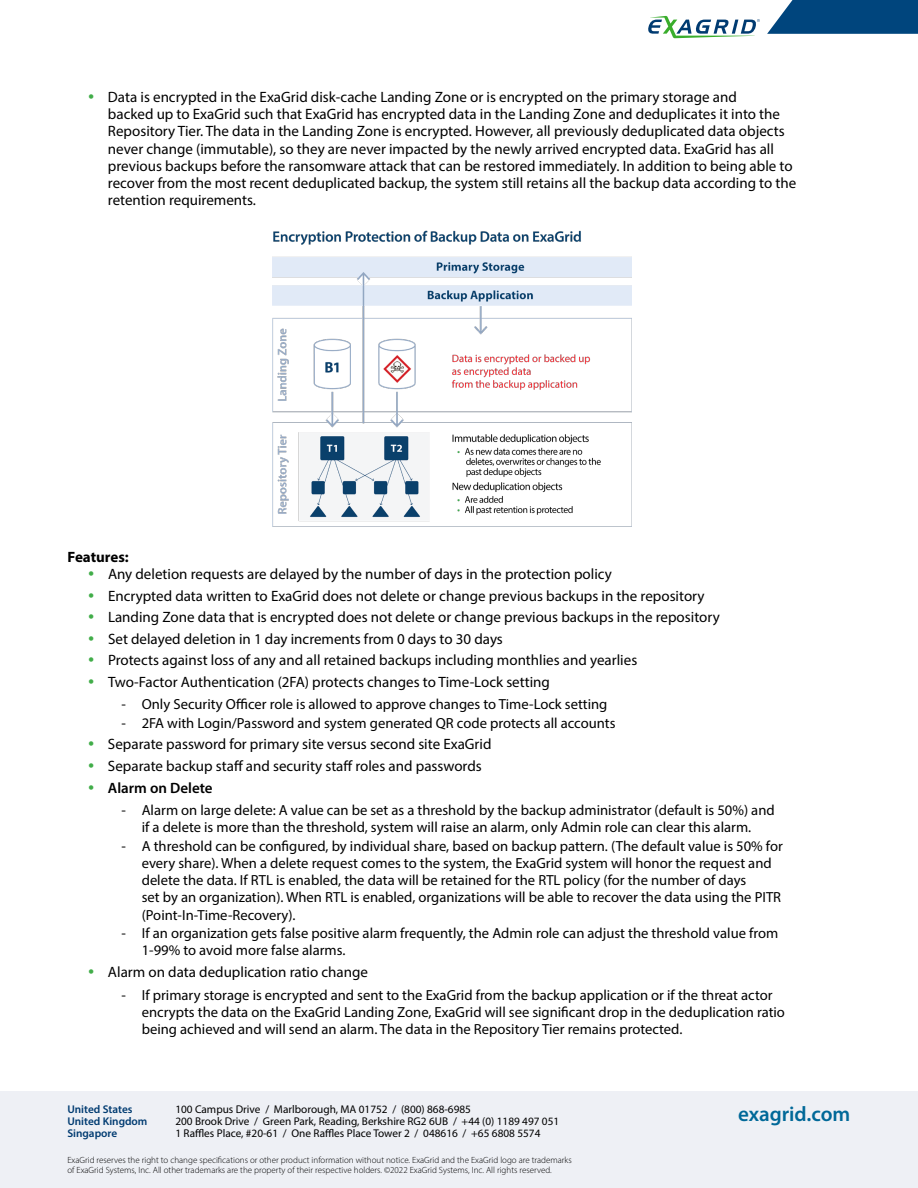
<style>
.page{position:relative;width:918px;height:1188px;background:#fff}
.page>*{position:absolute;margin:0;border:0;box-sizing:border-box;transform-origin:0 0}
.t1{font:600 21px "Myriad Pro";color:#006898}
.t2{font:15px/17.2px "Myriad Pro";color:#000}
.t3{font:600 15px "Myriad Pro";color:#000}
.t4{font:700 15px "Myriad Pro";color:#000}
.t5{font:14.7px/17.2px "Myriad Pro";color:#000}
.t6{font:11.25px "Myriad Pro";color:#000}
.t7{font:600 11.25px "Myriad Pro";color:#003b71}
.t8{font:300 9px/10.5px "Myriad Pro";color:#000}
</style>
<div class="page">
<svg style="left:648px;top:16px;width:112px;height:22px"></svg>
<svg style="left:767px;top:0;width:151px;height:34px;background:#165588"></svg>
<div style="left:0;top:1092px;width:918px;height:96px;background:#eef0f5"></div>
<img style="left:273px;top:230px;width:359px;height:296px">
<p class="t2" style="left:108px;top:88px;width:690px">Data is encrypted in the ExaGrid disk-cache Landing Zone or is encrypted on the primary storage and<br>backed up to ExaGrid such that ExaGrid has encrypted data in the Landing Zone and deduplicates it into the Repository Tier. The data in the Landing Zone is encrypted. However, all previously deduplicated data objects never change (immutable), so they are never impacted by the newly arrived encrypted data. ExaGrid has all previous backups before the ransomware attack that can be restored immediately. In addition to being able to recover from the most recent deduplicated backup, the system still retains all the backup data according to the retention requirements.</p>
<p class="t4" style="left:68px;top:547px;width:63px">Features:</p>
<p class="t2" style="left:108px;top:563px;width:613px;line-height:21.6px">Any deletion requests are delayed by the number of days in the protection policy<br>Encrypted data written to ExaGrid does not delete or change previous backups in the repository Landing Zone data that is encrypted does not delete or change previous backups in the repository Set delayed deletion in 1 day increments from 0 days to 30 days<br>Protects against loss of any and all retained backups including monthlies and yearlies<br>Two-Factor Authentication (2FA) protects changes to Time-Lock setting</p>
<p class="t5" style="left:121px;top:696px;width:487px">- Only Security Officer role is allowed to approve changes to Time-Lock setting</p>
<p class="t5" style="left:121px;top:714px;width:495px">- 2FA with Login/Password and system generated QR code protects all accounts</p>
<p class="t2" style="left:108px;top:733px;width:385px;line-height:21.6px">Separate password for primary site versus second site ExaGrid<br>Separate backup staff and security staff roles and passwords</p>
<p class="t3" style="left:108px;top:778px;width:106px">Alarm on Delete</p>
<p class="t5" style="left:121px;top:801px;width:655px;text-align:center">- Alarm on large delete: A value can be set as a threshold by the backup administrator (default is 50%) and if a delete is more than the threshold, system will raise an alarm, only Admin role can clear this alarm.</p>
<p class="t5" style="left:142px;top:837px;width:643px;text-indent:-20px">- A threshold can be configured, by individual share, based on backup pattern. (The default value is 50% for every share). When a delete request comes to the system, the ExaGrid system will honor the request and delete the data. If RTL is enabled, the data will be retained for the RTL policy (for the number of days<br>set by an organization). When RTL is enabled, organizations will be able to recover the data using the PITR (Point-In-Time-Recovery).</p>
<p class="t5" style="left:142px;top:924px;width:638px;text-indent:-20px">- If an organization gets false positive alarm frequently, the Admin role can adjust the threshold value from<br>1-99% to avoid more false alarms.</p>
<p class="t2" style="left:108px;top:963px;width:262px">Alarm on data deduplication ratio change</p>
<p class="t5" style="left:142px;top:986px;width:645px;text-indent:-20px">- If primary storage is encrypted and sent to the ExaGrid from the backup application or if the threat actor encrypts the data on the ExaGrid Landing Zone, ExaGrid will see significant drop in the deduplication ratio being achieved and will send an alarm. The data in the Repository Tier remains protected.</p>
<p class="t7" style="left:67px;top:1102px;width:67px">United States</p>
<p class="t6" style="left:175px;top:1103px;width:297px">100 Campus Drive / Marlborough, MA 01752 / (800) 868-6985</p>
<p class="t7" style="left:67px;top:1114px;width:82px">United Kingdom</p>
<p class="t6" style="left:175px;top:1115px;width:385px">200 Brook Drive / Green Park, Reading, Berkshire RG2 6UB / +44 (0) 1189 497 051</p>
<p class="t7" style="left:67px;top:1126px;width:51px">Singapore</p>
<p class="t6" style="left:175px;top:1127px;width:367px">1 Raffles Place, #20-61 / One Raffles Place Tower 2 / 048616 / +65 6808 5574</p>
<p class="t8" style="left:67px;top:1155px;width:506px">ExaGrid reserves the right to change specifications or other product information without notice. ExaGrid and the ExaGrid logo are trademarks of ExaGrid Systems, Inc. All other trademarks are the property of their respective holders. ©2022 ExaGrid Systems, Inc. All rights reserved.</p>
<h1 class="t1" style="left:738px;top:1100px;width:114px">exagrid.com</h1>
</div>
